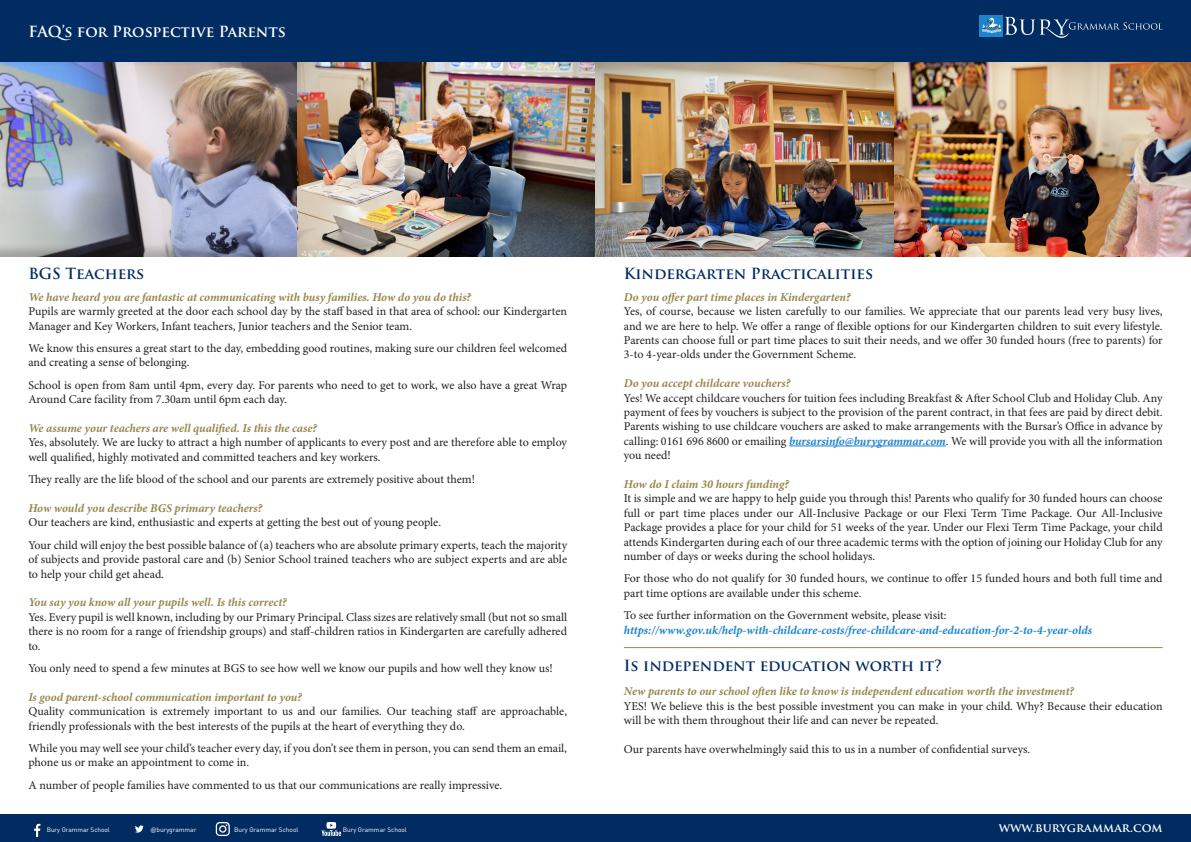
<style>
.page{position:relative;width:1191px;height:842px;background:#fff}
.page>*{position:absolute;margin:0;border:0;box-sizing:border-box;transform-origin:0 0}
.t1{font:700 15px "Trajan Pro";color:#002c62}
.t2{font:700 15px "Trajan Pro";color:#fff}
.t3{font:12px/14.4px "Minion Pro";letter-spacing:-.005em;color:#231f20}
.t4{font:italic 700 12px "Minion Pro";letter-spacing:-.005em;color:#98864d}
.t5{font:italic 700 12px "Minion Pro";letter-spacing:-.005em;color:#1c83cf}
.t6{font:700 12px "Trajan Pro";color:#fff}
.t7{font:6.5px "DIN";color:#fff}
.s1{font-weight:700;font-style:italic;color:#1c83cf}
.s2{font-family:"Akzidenz Grotesk BE"}
</style>
<div class="page">
<div style="left:587px;top:0;width:604px;height:62px;background:#002c62"></div>
<div style="left:587px;top:814px;width:604px;height:28px;background:#002c62"></div>
<div style="left:979px;top:15px;width:24px;height:22px;background:#1c83cf"></div>
<svg style="left:982px;top:17px;width:180px;height:21px"></svg>
<div style="left:0;top:0;width:604px;height:62px;background:#002c62"></div>
<div style="left:0;top:814px;width:604px;height:28px;background:#002c62"></div>
<svg style="left:321px;top:822px;width:20px;height:14px"></svg>
<img style="left:34px;top:823px;width:7px;height:13px">
<svg style="left:135px;top:825px;width:9px;height:8px"></svg>
<svg style="left:216px;top:822px;width:14px;height:14px"></svg>
<img style="left:0;top:62px;width:1191px;height:194px">
<hr style="left:789px;top:446px;width:157px;height:1px;background:#1c83cf">
<hr style="left:624px;top:647px;width:538px;height:1px;background:#98864d">
<p class="t2" style="left:28px;top:22px;width:259px">FAQ’s for Prospective Parents</p>
<p class="t1" style="left:28px;top:264px;width:117px">BGS Teachers</p>
<p class="t1" style="left:624px;top:264px;width:251px">Kindergarten Practicalities</p>
<p class="t4" style="left:28px;top:288px;width:444px">We have heard you are fantastic at communicating with busy families. How do you do this?</p>
<p class="t3" style="left:28px;top:304px;width:540px">Pupils are warmly greeted at the door each school day by the staff based in that area of school: our Kindergarten<br>Manager and Key Workers, Infant teachers, Junior teachers and the Senior team.</p>
<p class="t3" style="left:28px;top:341px;width:540px">We know this ensures a great start to the day, embedding good routines, making sure our children feel welcomed and creating a sense of belonging.</p>
<p class="t3" style="left:28px;top:378px;width:540px">School is open from 8am until 4pm, every day. For parents who need to get to work, we also have a great Wrap<br>Around Care facility from 7.30am until 6pm each day.</p>
<p class="t4" style="left:28px;top:420px;width:290px">We assume your teachers are well qualified. Is this the case?</p>
<p class="t3" style="left:28px;top:435px;width:540px">Yes, absolutely. We are lucky to attract a high number of applicants to every post and are therefore able to employ well qualified, highly motivated and committed teachers and key workers.</p>
<p class="t3" style="left:28px;top:472px;width:448px">They really are the life blood of the school and our parents are extremely positive about them!</p>
<p class="t4" style="left:28px;top:500px;width:235px">How would you describe BGS primary teachers?</p>
<p class="t3" style="left:28px;top:515px;width:414px">Our teachers are kind, enthusiastic and experts at getting the best out of young people.</p>
<p class="t3" style="left:28px;top:538px;width:540px;text-align:justify">Your child will enjoy the best possible balance of (a) teachers who are absolute primary experts, teach the majority of subjects and provide pastoral care and (b) Senior School trained teachers who are subject experts and are able to help your child get ahead.</p>
<p class="t4" style="left:28px;top:594px;width:260px">You say you know all your pupils well. Is this correct?</p>
<p class="t3" style="left:28px;top:610px;width:540px;text-align:justify">Yes. Every pupil is well known, including by our Primary Principal. Class sizes are relatively small (but not so small there is no room for a range of friendship groups) and staff-children ratios in Kindergarten are carefully adhered to.</p>
<p class="t3" style="left:28px;top:661px;width:526px">You only need to spend a few minutes at BGS to see how well we know our pupils and how well they know us!</p>
<p class="t4" style="left:28px;top:688px;width:275px">Is good parent-school communication important to you?</p>
<p class="t3" style="left:28px;top:704px;width:540px">Quality communication is extremely important to us and our families. Our teaching staff are approachable, friendly professionals with the best interests of the pupils at the heart of everything they do.</p>
<p class="t3" style="left:28px;top:741px;width:540px">While you may well see your child’s teacher every day, if you don’t see them in person, you can send them an email, phone us or make an appointment to come in.</p>
<p class="t3" style="left:28px;top:778px;width:475px">A number of people families have commented to us that our communications are really impressive.</p>
<p class="t4" style="left:624px;top:288px;width:228px">Do you offer part time places in Kindergarten?</p>
<p class="t3" style="left:624px;top:304px;width:540px;text-align:justify">Yes, of course, because we listen carefully to our families. We appreciate that our parents lead very busy lives, and we are here to help. We offer a range of flexible options for our Kindergarten children to suit every lifestyle.<br>Parents can choose full or part time places to suit their needs, and we offer 30 funded hours (free to parents) for 3-to 4-year-olds under the Government Scheme.</p>
<p class="t4" style="left:624px;top:375px;width:168px">Do you accept childcare vouchers?</p>
<p class="t3" style="left:624px;top:391px;width:540px;text-align:justify">Yes! We accept childcare vouchers for tuition fees including Breakfast &amp; After School Club and Holiday Club. Any payment of fees by vouchers is subject to the provision of the parent contract, in that fees are paid by direct debit.<br>Parents wishing to use childcare vouchers are asked to make arrangements with the Bursar’s Office in advance by calling: 0161 696 8600 or emailing <span class="s1">bursarsinfo@burygrammar.com</span>. We will provide you with all the information you need!</p>
<p class="t4" style="left:624px;top:476px;width:166px">How do I claim 30 hours funding?</p>
<p class="t3" style="left:624px;top:491px;width:540px;text-align:justify">It is simple and we are happy to help guide you through this! Parents who qualify for 30 funded hours can choose full or part time places under our All-Inclusive Package or our Flexi Term Time Package. Our All-Inclusive Package provides a place for your child for 51 weeks of the year. Under our Flexi Term Time Package, your child attends Kindergarten during each of our three academic terms with the option of joining our Holiday Club for any number of days or weeks during the school holidays.</p>
<p class="t3" style="left:624px;top:571px;width:540px">For those who do not qualify for 30 funded hours, we continue to offer 15 funded hours and both full time and part time options are available under this scheme.</p>
<p class="t3" style="left:624px;top:608px;width:324px">To see further information on the Government website, please visit:</p>
<p class="t5" style="left:624px;top:621px;width:470px">https://www.gov.uk/help-with-childcare-costs/free-childcare-and-education-for-2-to-4-year-olds</p>
<p class="t1" style="left:624px;top:656px;width:320px">Is independent education worth it?</p>
<p class="t4" style="left:624px;top:683px;width:451px">New parents to our school often like to know is independent education worth the investment?</p>
<p class="t3" style="left:624px;top:699px;width:540px">YES! We believe this is the best possible investment you can make in your child. Why? Because their education will be with them throughout their life and can never be repeated.</p>
<p class="t3" style="left:624px;top:742px;width:408px">Our parents have overwhelmingly said this to us in a number of confidential surveys.</p>
<p class="t7" style="left:47px;top:825px;width:65px">Bury Grammar School</p>
<p class="t7" style="left:151px;top:825px;width:47px"><span class="s2">@</span>burygrammar</p>
<p class="t7" style="left:234px;top:825px;width:66px">Bury Grammar School</p>
<p class="t7" style="left:343px;top:825px;width:66px">Bury Grammar School</p>
<p class="t6" style="left:998px;top:820px;width:165px">www.burygrammar.com</p>
</div>
